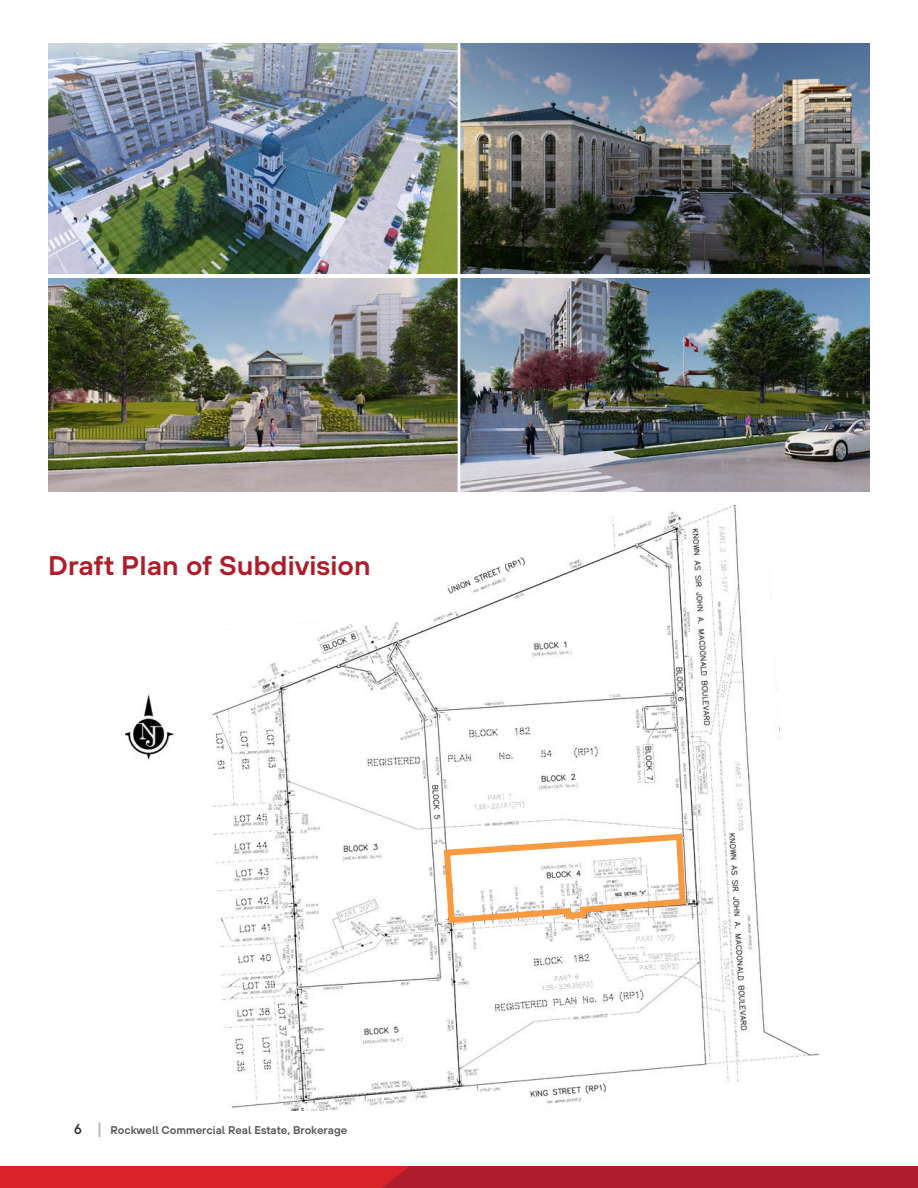
<style>
.page{position:relative;width:918px;height:1188px;background:#fff}
.page>*{position:absolute;margin:0;border:0;box-sizing:border-box;transform-origin:0 0}
.Header_Bold{font:27px "TT Hoves Pro Dm Bd";color:#ad1e2a;scale:1.04 1}
.t1{font:500 14.25px "TT Hoves Pro";color:#231f20;scale:.94 1}
.t2{font:11.25px "TT Hoves Pro Dm Bd";color:#57585a}
.s1{font-size:15.75px;color:#b9b8bb}
</style>
<div class="page">
<img style="left:125px;top:505px;width:695px;height:606px">
<div style="left:83px;top:814px;width:116px;height:283px;background:#fff"></div>
<div style="left:781px;top:1076px;width:81px;height:35px;background:#fff"></div>
<div style="left:407px;top:512px;width:147px;height:34px;background:#fff"></div>
<svg style="left:125px;top:514px;width:268px;height:127px"></svg>
<svg style="left:767px;top:491px;width:80px;height:555px"></svg>
<div style="left:48px;top:520px;width:390px;height:87px;background:#fff"></div>
<img style="left:48px;top:44px;width:822px;height:230px">
<img style="left:48px;top:279px;width:822px;height:212px">
<hr style="left:458px;top:32px;width:2px;height:476px;background:#fff">
<svg style="left:441px;top:831px;width:248px;height:96px"></svg>
<div style="left:0;top:1166px;width:918px;height:22px;background:#ad1e2a"></div>
<svg style="left:0;top:1166px;width:409px;height:22px;background:#d72229"></svg>
<p class="Header_Bold" style="left:48px;top:546px;width:312px">Draft Plan of Subdivision</p>
<p class="t1" style="left:74px;top:1119px;width:10px">6</p>
<p class="t2" style="left:97px;top:1122px;width:252px"><span class="s1">|</span> Rockwell Commercial Real Estate, Brokerage</p>
</div>
